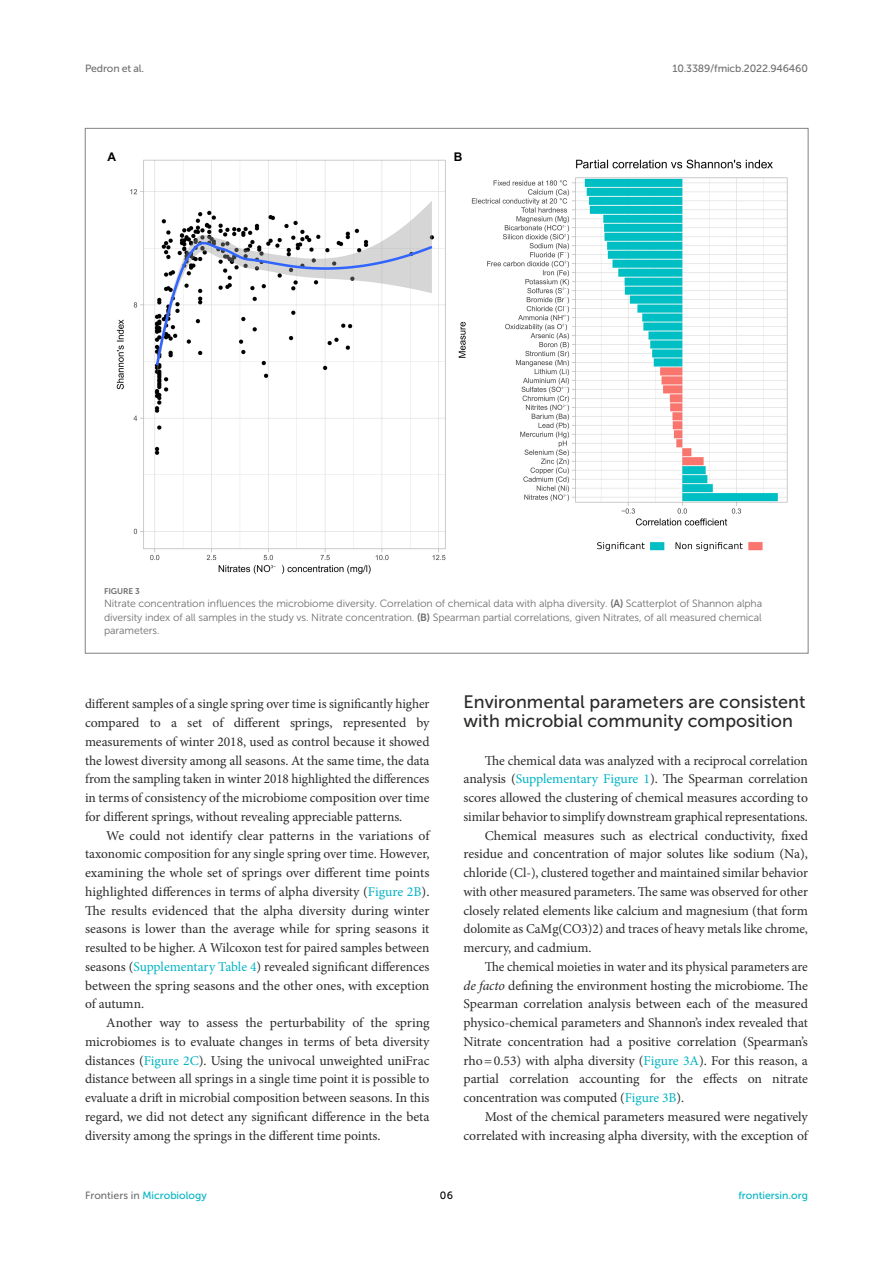
<style>
.page{position:relative;width:893px;height:1263px;background:#fff}
.page>*{position:absolute;margin:0;border:0;box-sizing:border-box;transform-origin:0 0}
.HEAD_2{font:18px/18.8px "Museo Sans 500";color:#2b2b2a}
.TEXT{font:13.5px/18.8px "Minion Pro";letter-spacing:-.005em;color:#2b2b2a;text-align:justify}
.TEXT_FLUSH{font:13.5px/18.8px "Minion Pro";letter-spacing:-.005em;color:#2b2b2a;text-align:justify}
.t1{font:700 12px "Arial";color:#000}
.FIG_LEG{font:10.5px/13.5px "Museo Sans 300";letter-spacing:-.01em;color:#706f70;text-align:justify}
.t2{font:10.5px "Museo Sans 500";color:#00b4c4}
.t3{font:10.5px "Museo Sans 500";letter-spacing:-.015em;color:#706f70}
.t4{font:10.5px "Museo Sans 500";color:#000}
.FIG_HD{font:8.25px "Museo Sans 700";letter-spacing:-.01em;color:#706f70}
.s1{font-family:"Museo Sans 700"}
.s2{color:#00b4c4}
.s3{font-style:italic}
.s4{color:#706f70}
</style>
<div class="page">
<img style="left:116px;top:159px;width:672px;height:416px">
<p class="t3" style="left:85px;top:63px;width:61px">Pedron et al.</p>
<p class="t3" style="left:672px;top:63px;width:137px">10.3389/fmicb.2022.946460</p>
<p class="t1" style="left:108px;top:148px;width:10px">A</p>
<p class="t1" style="left:454px;top:148px;width:10px">B</p>
<p class="FIG_HD" style="left:104px;top:586px;width:37px">FIGURE 3</p>
<p class="FIG_LEG" style="left:104px;top:597px;width:659px">Nitrate concentration influences the microbiome diversity. Correlation of chemical data with alpha diversity. <span class="s1">(A)</span> Scatterplot of Shannon alpha diversity index of all samples in the study vs. Nitrate concentration. <span class="s1">(B)</span> Spearman partial correlations, given Nitrates, of all measured chemical parameters.</p>
<p class="TEXT" style="left:85px;top:695px;width:346px">different samples of a single spring over time is significantly higher compared to a set of different springs, represented by measurements of winter 2018, used as control because it showed the lowest diversity among all seasons. At the same time, the data from the sampling taken in winter 2018 highlighted the differences in terms of consistency of the microbiome composition over time for different springs, without revealing appreciable patterns.</p>
<p class="TEXT" style="left:85px;top:826px;width:346px;text-indent:21px">We could not identify clear patterns in the variations of taxonomic composition for any single spring over time. However, examining the whole set of springs over different time points highlighted differences in terms of alpha diversity (<span class="s2">Figure 2B</span>).<br>The results evidenced that the alpha diversity during winter seasons is lower than the average while for spring seasons it resulted to be higher. A Wilcoxon test for paired samples between seasons (<span class="s2">Supplementary Table 4</span>) revealed significant differences between the spring seasons and the other ones, with exception of autumn.</p>
<p class="TEXT" style="left:85px;top:1013px;width:346px;text-indent:21px">Another way to assess the perturbability of the spring microbiomes is to evaluate changes in terms of beta diversity distances (<span class="s2">Figure 2C</span>). Using the univocal unweighted uniFrac distance between all springs in a single time point it is possible to evaluate a drift in microbial composition between seasons. In this regard, we did not detect any significant difference in the beta diversity among the springs in the different time points.</p>
<p class="HEAD_2" style="left:463px;top:693px;width:344px">Environmental parameters are consistent with microbial community composition</p>
<p class="TEXT_FLUSH" style="left:463px;top:751px;width:346px;text-indent:21px">The chemical data was analyzed with a reciprocal correlation analysis (<span class="s2">Supplementary Figure 1</span>). The Spearman correlation scores allowed the clustering of chemical measures according to similar behavior to simplify downstream graphical representations.</p>
<p class="TEXT" style="left:463px;top:826px;width:346px;text-indent:21px">Chemical measures such as electrical conductivity, fixed residue and concentration of major solutes like sodium (Na), chloride (Cl-), clustered together and maintained similar behavior with other measured parameters. The same was observed for other closely related elements like calcium and magnesium (that form dolomite as CaMg(CO3)2) and traces of heavy metals like chrome, mercury, and cadmium.</p>
<p class="TEXT" style="left:463px;top:957px;width:346px;text-indent:21px">The chemical moieties in water and its physical parameters are <span class="s3">de facto</span> defining the environment hosting the microbiome. The Spearman correlation analysis between each of the measured physico-chemical parameters and Shannon’s index revealed that Nitrate concentration had a positive correlation (Spearman’s rho=0.53) with alpha diversity (<span class="s2">Figure 3A</span>). For this reason, a partial correlation accounting for the effects on nitrate concentration was computed (<span class="s2">Figure 3B</span>).</p>
<p class="TEXT" style="left:463px;top:1107px;width:346px;text-align:right">Most of the chemical parameters measured were negatively correlated with increasing alpha diversity, with the exception of</p>
<p class="t2" style="left:85px;top:1190px;width:123px"><span class="s4">Frontiers in</span> Microbiology</p>
<p class="t4" style="left:440px;top:1190px;width:15px">06</p>
<p class="t2" style="left:738px;top:1190px;width:71px">frontiersin.org</p>
</div>
